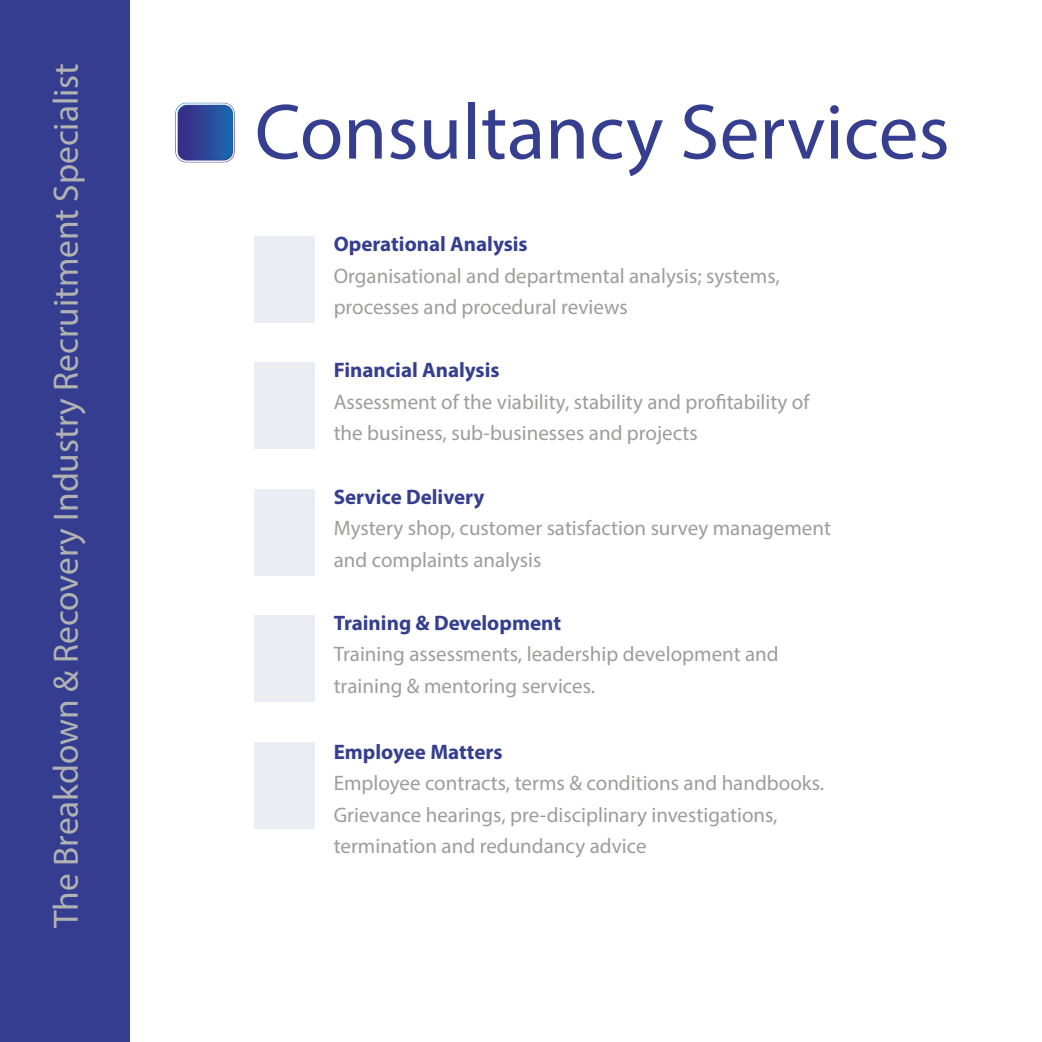
<style>
.page{position:relative;width:1042px;height:1042px;background:#fff}
.page>*{position:absolute;margin:0;border:0;box-sizing:border-box;transform-origin:0 0}
.t1{font:79.1px "Myriad Pro";color:#353e8f}
.t2{font:35.35px "Myriad Pro";color:#b3b2b2}
.t3{font:21px/31.5px "Myriad Pro";color:#9d9d9c}
.t4{font:700 21px "Myriad Pro";color:#353e8f}
</style>
<div class="page">
<div style="left:0;top:0;width:129px;height:1042px;background:#343d8f"></div>
<img style="left:175px;top:102px;width:60px;height:61px">
<div style="left:255px;top:236px;width:60px;height:86px;background:#ebecf4"></div>
<div style="left:255px;top:362px;width:60px;height:87px;background:#ebecf4"></div>
<div style="left:255px;top:489px;width:60px;height:86px;background:#ebecf4"></div>
<div style="left:255px;top:615px;width:60px;height:87px;background:#ebecf4"></div>
<div style="left:255px;top:742px;width:60px;height:86px;background:#ebecf4"></div>
<h2 class="t2" style="left:44px;top:928px;width:866px;rotate:-90deg">The Breakdown &amp; Recovery Industry Recruitment Specialist</h2>
<h1 class="t1" style="left:255px;top:83px;width:696px">Consultancy Services</h1>
<p class="t4" style="left:334px;top:231px;width:195px">Operational Analysis</p>
<p class="t3" style="left:334px;top:260px;width:448px">Organisational and departmental analysis; systems, processes and procedural reviews</p>
<p class="t4" style="left:334px;top:357px;width:167px">Financial Analysis</p>
<p class="t3" style="left:334px;top:386px;width:477px">Assessment of the viability, stability and profitability of the business, sub-businesses and projects</p>
<p class="t4" style="left:334px;top:483px;width:152px">Service Delivery</p>
<p class="t3" style="left:334px;top:512px;width:499px">Mystery shop, customer satisfaction survey management and complaints analysis</p>
<p class="t4" style="left:334px;top:609px;width:229px">Training &amp; Development</p>
<p class="t3" style="left:334px;top:638px;width:447px">Training assessments, leadership development and training &amp; mentoring services.</p>
<p class="t4" style="left:334px;top:738px;width:170px">Employee Matters</p>
<p class="t3" style="left:334px;top:767px;width:492px">Employee contracts, terms &amp; conditions and handbooks.<br>Grievance hearings, pre-disciplinary investigations, termination and redundancy advice</p>
</div>
